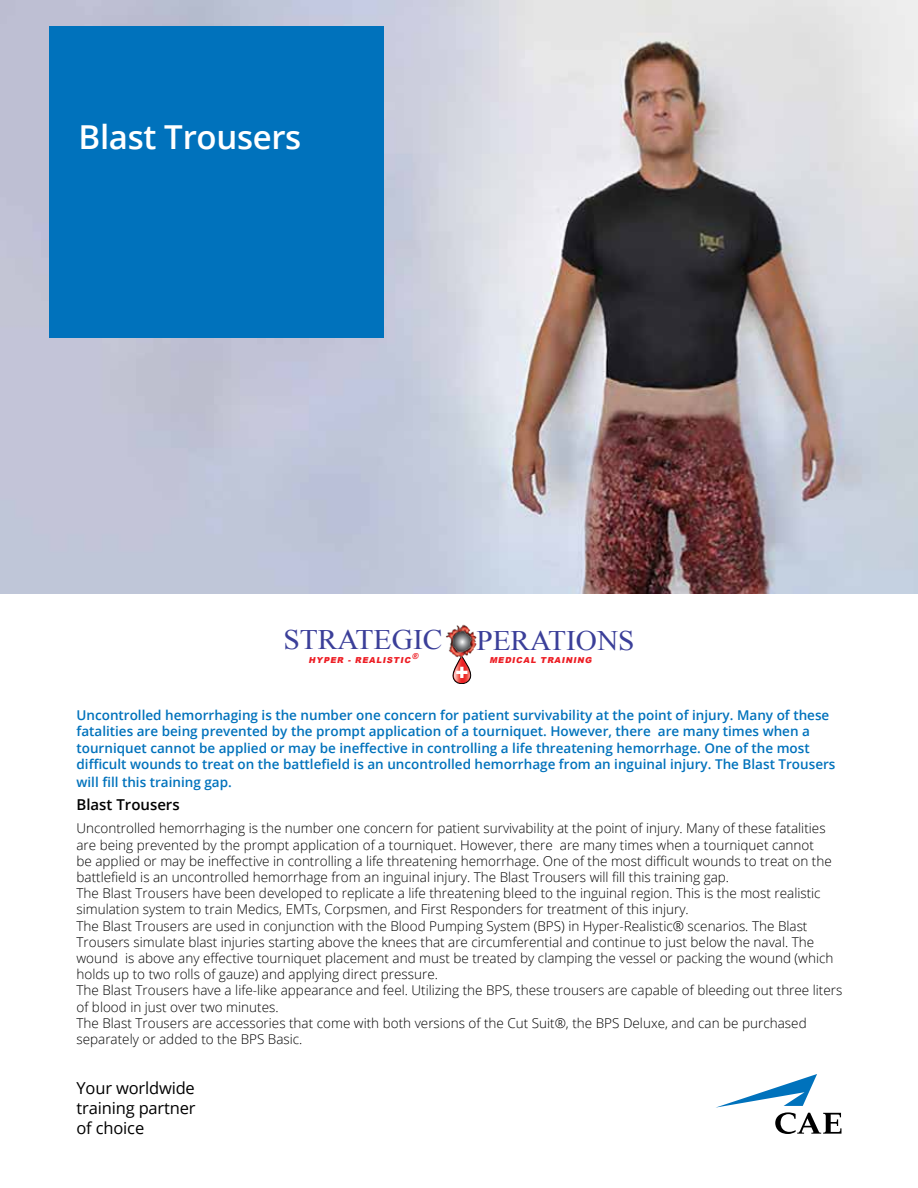
<style>
.page{position:relative;width:918px;height:1188px;background:#fff}
.page>*{position:absolute;margin:0;border:0;box-sizing:border-box;transform-origin:0 0}
.t1{font:600 33px "Open Sans";letter-spacing:-.01em;color:#fff}
.t2{font:28.2px "Times New Roman";color:#3b3f99;scale:1.05 1}
.t3{font:16.5px/19.8px "Open Sans";letter-spacing:-.01em;color:#000;text-align:justify}
.t4{font:600 15px "Open Sans";color:#000}
.t5{font:300 13.5px/16.2px "Open Sans";color:#000}
.t6{font:600 13.5px/16.2px "Open Sans";color:#0072bc}
.t7{font:italic 900 8.25px "Arial";color:#ed1d24}
</style>
<div class="page">
<img style="left:0;top:0;width:918px;height:594px">
<div style="left:50px;top:27px;width:334px;height:311px;background:#0072bc"></div>
<svg style="left:716px;top:1074px;width:126px;height:60px"></svg>
<svg style="left:452px;top:661px;width:19px;height:23px"></svg>
<img style="left:446px;top:624px;width:31px;height:37px">
<h1 class="t1" style="left:79px;top:114px;width:224px">Blast Trousers</h1>
<h2 class="t2" style="left:283px;top:621px;width:336px">STRATEGIC PERATIONS</h2>
<p class="t7" style="left:309px;top:654px;width:113px">HYPER - REALISTIC®</p>
<p class="t7" style="left:489px;top:654px;width:106px">MEDICAL TRAINING</p>
<p class="t6" style="left:76px;top:707px;width:761px">Uncontrolled hemorrhaging is the number one concern for patient survivability at the point of injury. Many of these fatalities are being prevented by the prompt application of a tourniquet. However, there are many times when a tourniquet cannot be applied or may be ineffective in controlling a life threatening hemorrhage. One of the most difficult wounds to treat on the battlefield is an uncontrolled hemorrhage from an inguinal injury. The Blast Trousers</p>
<p class="t6" style="left:76px;top:773px;width:157px">will fill this training gap.</p>
<p class="t4" style="left:76px;top:795px;width:105px">Blast Trousers</p>
<p class="t5" style="left:76px;top:820px;width:767px">Uncontrolled hemorrhaging is the number one concern for patient survivability at the point of injury. Many of these fatalities are being prevented by the prompt application of a tourniquet. However, there are many times when a tourniquet cannot<br>be applied or may be ineffective in controlling a life threatening hemorrhage. One of the most difficult wounds to treat on the battlefield is an uncontrolled hemorrhage from an inguinal injury. The Blast Trousers will fill this training gap.<br>The Blast Trousers have been developed to replicate a life threatening bleed to the inguinal region. This is the most realistic simulation system to train Medics, EMTs, Corpsmen, and First Responders for treatment of this injury.<br>The Blast Trousers are used in conjunction with the Blood Pumping System (BPS) in Hyper-Realistic® scenarios. The Blast Trousers simulate blast injuries starting above the knees that are circumferential and continue to just below the naval. The wound is above any effective tourniquet placement and must be treated by clamping the vessel or packing the wound (which holds up to two rolls of gauze) and applying direct pressure.<br>The Blast Trousers have a life-like appearance and feel. Utilizing the BPS, these trousers are capable of bleeding out three liters of blood in just over two minutes.<br>The Blast Trousers are accessories that come with both versions of the Cut Suit®, the BPS Deluxe, and can be purchased separately or added to the BPS Basic.</p>
<p class="t3" style="left:76px;top:1078px;width:121px">Your worldwide training partner of choice</p>
</div>
